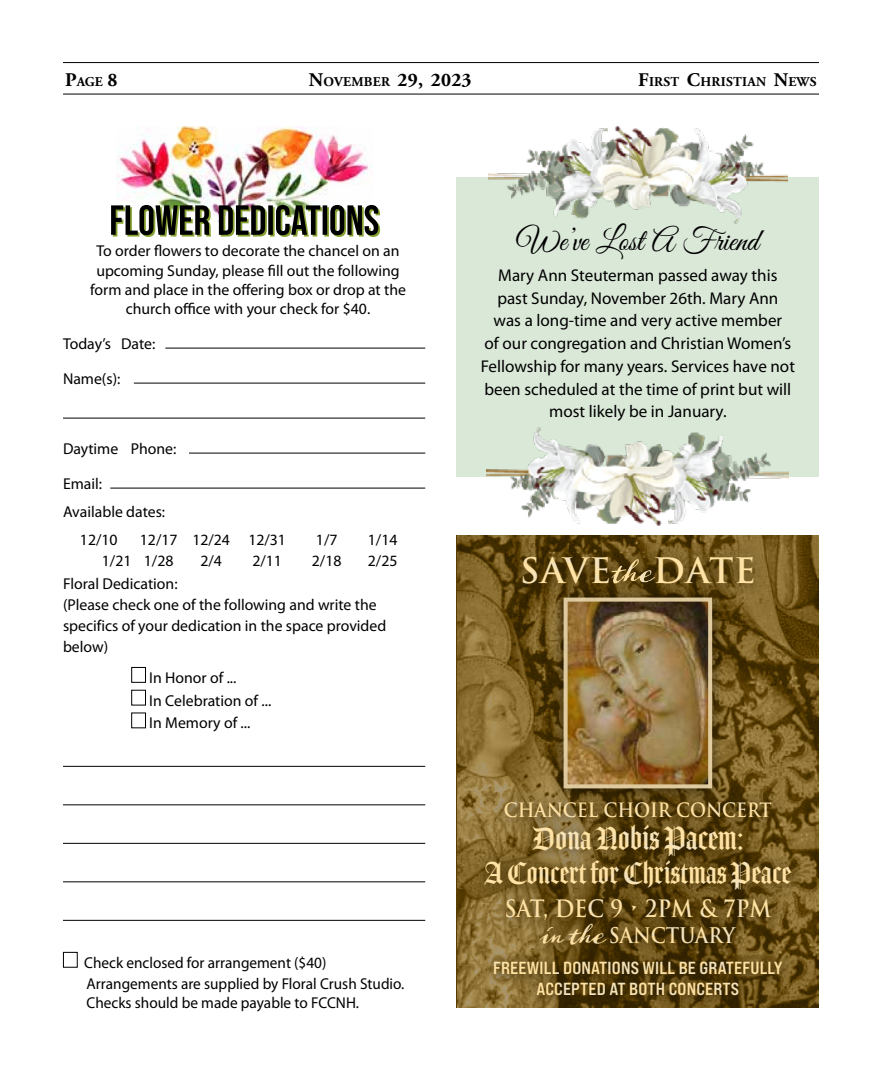
<style>
.page{position:relative;width:882px;height:1071px;background:#fff}
.page>*{position:absolute;margin:0;border:0;box-sizing:border-box;transform-origin:0 0}
.t1{font:700 34.12px "Trajan Pro";letter-spacing:.03em;color:#f5e2b8}
.t2{font:31.68px "Amador";color:#f5e2b8}
.t3{font:31.5px "Great Vibes";color:#000}
.t4{font:29.75px "Amador";color:#f5e2b8}
.t5{font:700 23.28px "Trajan Pro";color:#f5e2b8;scale:.9 1}
.t6{font:700 21px "Trajan Pro";letter-spacing:-.005em;color:#f5e2b8;scale:.9 1}
.t7{font:700 19.25px "Trajan Pro";color:#f5e2b8;scale:.9 1}
.t8{font:700 19.25px "Adobe Garamond Pro";letter-spacing:.015em;color:#000}
.t9{font:17.5px/21px "Bebas Neue Pro Exp Bd";letter-spacing:.01em;color:#f5e2b8;text-align:center}
.t10{font:17.15px/22.8px "Myriad Pro";color:#000;text-align:center}
.t11{font:15.75px/21px "Myriad Pro";color:#000}
.t12{font:700 13.47px "Adobe Garamond Pro";letter-spacing:.02em;color:#000}
.s1{font-size:19.25px}
.s2{font-size:13.47px}
.s3{font-family:"Aphrosine";font-size:53.02px}
.s4{font-family:"Aphrosine";font-size:46.2px}
</style>
<div class="page">
<hr style="left:63px;top:94px;width:756px;height:1px;background:#000">
<hr style="left:63px;top:62px;width:756px;height:1px;background:#000">
<img style="left:116px;top:126px;width:256px;height:79px">
<hr style="left:165px;top:348px;width:260px;height:1px;background:#000">
<hr style="left:134px;top:383px;width:291px;height:1px;background:#000">
<hr style="left:63px;top:418px;width:362px;height:1px;background:#000">
<hr style="left:189px;top:453px;width:236px;height:1px;background:#000">
<hr style="left:110px;top:488px;width:315px;height:1px;background:#000">
<div style="left:131px;top:667px;width:15px;height:16px;border:1px solid #000"></div>
<div style="left:131px;top:690px;width:15px;height:16px;border:1px solid #000"></div>
<div style="left:131px;top:713px;width:15px;height:15px;border:1px solid #000"></div>
<hr style="left:63px;top:766px;width:362px;height:1px;background:#000">
<hr style="left:63px;top:804px;width:362px;height:1px;background:#000">
<hr style="left:63px;top:843px;width:362px;height:1px;background:#000">
<hr style="left:63px;top:881px;width:362px;height:1px;background:#000">
<hr style="left:63px;top:920px;width:362px;height:1px;background:#000">
<div style="left:63px;top:952px;width:15px;height:16px;border:1px solid #000"></div>
<svg style="left:111px;top:205px;width:269px;height:32px"></svg>
<img style="left:457px;top:536px;width:362px;height:472px">
<div style="left:471px;top:789px;width:336px;height:172px;background:#271f14;opacity:.5"></div>
<div style="left:551px;top:586px;width:174px;height:217px;background:#000;opacity:.5"></div>
<img style="left:569px;top:603px;width:138px;height:180px">
<div style="left:564px;top:598px;width:148px;height:190px;border:4px solid #e8d3a9"></div>
<div style="left:507px;top:543px;width:263px;height:59px;background:#271f14;opacity:.5"></div>
<div style="left:483px;top:951px;width:310px;height:57px;background:#271f14;opacity:.5"></div>
<div style="left:457px;top:178px;width:362px;height:299px;background:#dae8d8"></div>
<img style="left:488px;top:126px;width:299px;height:98px">
<img style="left:487px;top:427px;width:302px;height:99px">
<p class="t12" style="left:65px;top:73px;width:54px"><span class="s1">P</span>AGE <span class="s1">8</span></p>
<p class="t8" style="left:309px;top:68px;width:164px">N<span class="s2">OVEMBER</span> 29, 2023</p>
<p class="t12" style="left:638px;top:73px;width:180px"><span class="s1">F</span>IRST <span class="s1">C</span>HRISTIAN <span class="s1">N</span>EWS</p>
<p class="t11" style="left:90px;top:241px;width:317px;line-height:19.2px;text-align:center">To order flowers to decorate the chancel on an upcoming Sunday, please fill out the following form and place in the offering box or drop at the church office with your check for $40.</p>
<p class="t11" style="left:63px;top:333px;width:94px">Today’s Date:</p>
<p class="t11" style="left:63px;top:368px;width:59px">Name(s):</p>
<p class="t11" style="left:63px;top:438px;width:115px">Daytime Phone:</p>
<p class="t11" style="left:63px;top:469px;width:104px;line-height:28px">Email:<br>Available dates:</p>
<p class="t11" style="left:80px;top:528px;width:39px">12/10</p>
<p class="t11" style="left:140px;top:528px;width:148px">12/17 12/24 12/31</p>
<p class="t11" style="left:316px;top:528px;width:23px">1/7</p>
<p class="t11" style="left:368px;top:528px;width:31px">1/14</p>
<p class="t11" style="left:102px;top:549px;width:73px">1/21 1/28</p>
<p class="t11" style="left:200px;top:549px;width:23px">2/4</p>
<p class="t11" style="left:252px;top:549px;width:31px">2/11</p>
<p class="t11" style="left:312px;top:549px;width:31px">2/18</p>
<p class="t11" style="left:368px;top:549px;width:31px">2/25</p>
<p class="t11" style="left:63px;top:573px;width:325px">Floral Dedication:<br>(Please check one of the following and write the specifics of your dedication in the space provided below)</p>
<p class="t11" style="left:149px;top:666px;width:124px;line-height:22.8px">In Honor of ...<br>In Celebration of ...<br>In Memory of ...</p>
<p class="t11" style="left:84px;top:951px;width:322px">Check enclosed for arrangement ($40)<br>Arrangements are supplied by Floral Crush Studio.</p>
<p class="t11" style="left:87px;top:992px;width:274px">Checks should be made payable to FCCNH.</p>
<h3 class="t3" style="left:517px;top:223px;width:243px">We’ve Lost A Friend</h3>
<p class="t10" style="left:481px;top:264px;width:316px">Mary Ann Steuterman passed away this<br>past Sunday, November 26th. Mary Ann<br>was a long-time and very active member<br>of our congregation and Christian Women’s Fellowship for many years. Services have not been scheduled at the time of print but will most likely be in January.</p>
<h1 class="t1" style="left:520px;top:549px;width:238px">SAVE<span class="s3">the</span>DATE</h1>
<p class="t7" style="left:504px;top:798px;width:299px">CHANCEL CHOIR CONCERT</p>
<h2 class="t2" style="left:532px;top:820px;width:213px">Dona Nobis Pacem:</h2>
<h3 class="t4" style="left:484px;top:855px;width:308px">A Concert for Christmas Peace</h3>
<h3 class="t5" style="left:504px;top:894px;width:298px">SAT, DEC 9 • 2PM &amp; 7PM</h3>
<h3 class="t6" style="left:541px;top:922px;width:218px"><span class="s4">in the</span>SANCTUARY</h3>
<p class="t9" style="left:493px;top:957px;width:291px">FREEWILL DONATIONS WILL BE GRATEFULLY<br>ACCEPTED AT BOTH CONCERTS</p>
</div>
